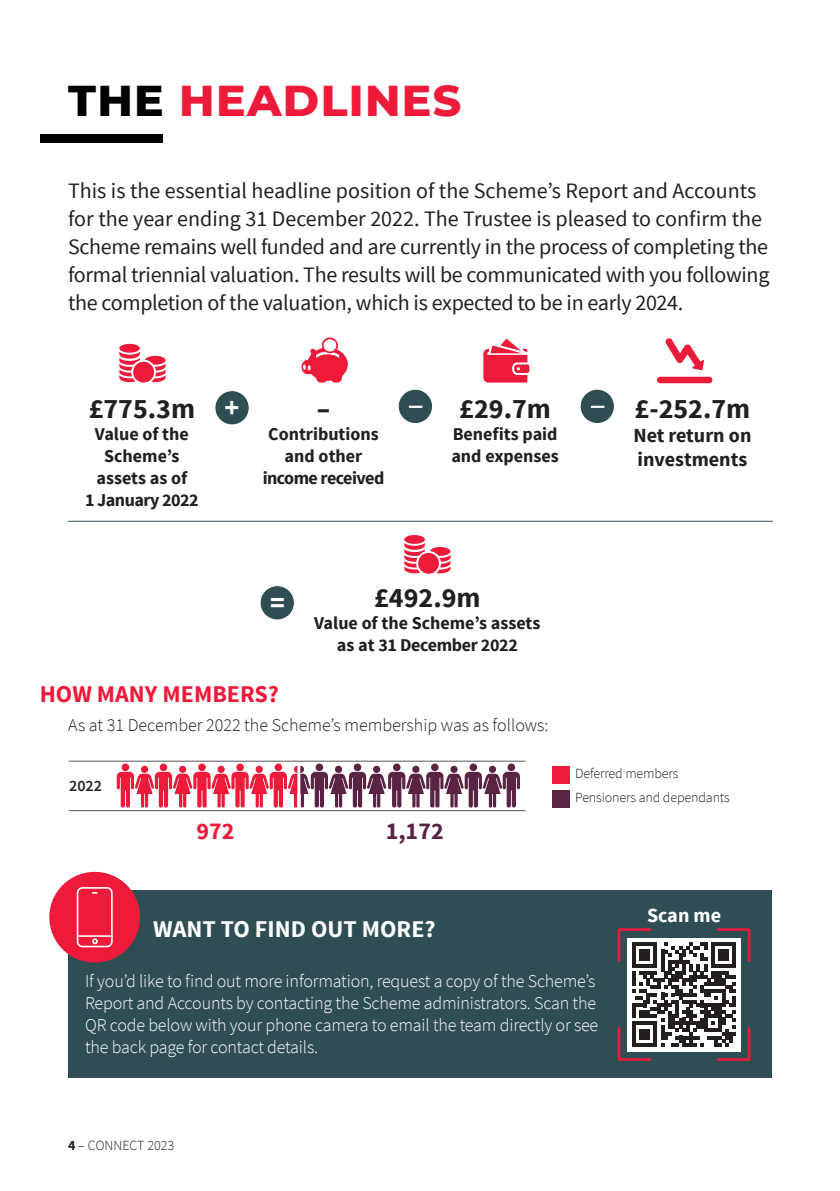
<style>
.page{position:relative;width:840px;height:1191px;background:#fff}
.page>*{position:absolute;margin:0;border:0;box-sizing:border-box;transform-origin:0 0}
.SG_Heading_1{font:800 44px "Montserrat";letter-spacing:.03em;color:#ed1a3a}
.SG_Red_Heading_2{font:700 28px "Source Sans Pro";color:#231f20}
.SG_Red_Heading_2-2{font:700 28px "Source Sans Pro";color:#fff}
.SG_Red_Heading_2-3{font:700 24px "Source Sans Pro";color:#ed1a3a}
.SG_Red_Heading_2-4{font:700 24px "Source Sans Pro";color:#fff}
.t1{font:700 24px "Source Sans Pro";color:#5a2344}
.SG_Intro{font:22px/28px "Source Sans Pro";letter-spacing:-.015em;color:#231f20}
.SG_Heading_3{font:700 20px/24px "Source Sans Pro";color:#231f20}
.SG_Body_Copy_9pt{font:700 20px "Source Sans Pro";color:#fff}
.SG_Body_Copy_9pt-2{font:300 18px/22px "Source Sans Pro";letter-spacing:-.01em;color:#fff}
.SG_Heading_3-2{font:700 18px/22px "Source Sans Pro";color:#231f20;text-align:center}
.SG_Body_Copy_9pt-3{font:300 18px "Source Sans Pro";color:#231f20}
.SG_Body_Copy_9pt-4{font:600 16px "Source Sans Pro";color:#231f20}
.t2{font:300 14px "Source Sans Pro";letter-spacing:-.01em;color:#231f20}
.s1{color:#010101}
.s2{font-weight:700}
</style>
<div class="page">
<div style="left:40px;top:134px;width:122px;height:8px;background:#010101"></div>
<div style="left:552px;top:766px;width:17px;height:17px;background:#ed1a3a"></div>
<div style="left:552px;top:790px;width:17px;height:17px;background:#5a2344"></div>
<div style="left:215px;top:390px;width:34px;height:35px;background:#2e4e53;border-radius:50%"></div>
<div style="left:214px;top:390px;width:35px;height:35px;border:1px solid #fff;border-radius:50%"></div>
<div style="left:398px;top:389px;width:34px;height:34px;background:#2e4e53;border-radius:50%"></div>
<div style="left:397px;top:389px;width:36px;height:35px;border:1px solid #fff;border-radius:50%"></div>
<div style="left:579px;top:389px;width:35px;height:34px;background:#2e4e53;border-radius:50%"></div>
<div style="left:579px;top:389px;width:35px;height:35px;border:1px solid #fff;border-radius:50%"></div>
<div style="left:68px;top:890px;width:703px;height:187px;background:#2e4e53"></div>
<svg style="left:617px;top:928px;width:134px;height:133px"></svg>
<div style="left:49px;top:872px;width:91px;height:90px;background:#ed1a3a;border-radius:50%"></div>
<svg style="left:77px;top:887px;width:36px;height:60px"></svg>
<svg style="left:119px;top:344px;width:46px;height:38px"></svg>
<svg style="left:301px;top:337px;width:46px;height:45px"></svg>
<svg style="left:483px;top:339px;width:46px;height:43px"></svg>
<div style="left:656px;top:377px;width:56px;height:6px;background:#ed1a3a;border-radius:3px"></div>
<svg style="left:665px;top:338px;width:38px;height:32px"></svg>
<div style="left:260px;top:585px;width:34px;height:35px;background:#2e4e53;border-radius:50%"></div>
<div style="left:259px;top:585px;width:36px;height:35px;border:1px solid #fff;border-radius:50%"></div>
<svg style="left:404px;top:535px;width:46px;height:39px"></svg>
<hr style="left:68px;top:521px;width:704px;height:1px;background:#2e4e53">
<hr style="left:69px;top:760px;width:456px;height:1px;background:#57585a">
<hr style="left:69px;top:810px;width:456px;height:1px;background:#57585a">
<svg style="left:117px;top:763px;width:402px;height:44px"></svg>
<p class="SG_Heading_1" style="left:68px;top:68px;width:394px"><span class="s1">THE</span> HEADLINES</p>
<p class="SG_Intro" style="left:68px;top:177px;width:702px">This is the essential headline position of the Scheme’s Report and Accounts for the year ending 31 December 2022. The Trustee is pleased to confirm the Scheme remains well funded and are currently in the process of completing the formal triennial valuation. The results will be communicated with you following the completion of the valuation, which is expected to be in early 2024.</p>
<p class="SG_Red_Heading_2" style="left:89px;top:390px;width:108px">£775.3m</p>
<p class="SG_Heading_3-2" style="left:85px;top:423px;width:115px">Value of the<br>Scheme’s assets as of<br>1 January 2022</p>
<p class="SG_Red_Heading_2" style="left:459px;top:390px;width:93px">£29.7m</p>
<p class="SG_Heading_3-2" style="left:451px;top:423px;width:109px;text-align:left">Benefits paid and expenses</p>
<p class="SG_Red_Heading_2-2" style="left:224px;top:390px;width:16px">+</p>
<p class="SG_Red_Heading_2-2" style="left:408px;top:377px;width:15px">_</p>
<p class="SG_Red_Heading_2-2" style="left:590px;top:376px;width:15px">_</p>
<p class="SG_Red_Heading_2" style="left:316px;top:390px;width:15px">–</p>
<p class="SG_Heading_3-2" style="left:262px;top:423px;width:123px">Contributions and other income received</p>
<p class="SG_Red_Heading_2" style="left:634px;top:390px;width:117px">£-252.7m</p>
<p class="SG_Heading_3" style="left:633px;top:424px;width:119px">Net return on investments</p>
<p class="SG_Red_Heading_2-2" style="left:270px;top:584px;width:16px">=</p>
<p class="SG_Red_Heading_2" style="left:374px;top:580px;width:108px">£492.9m</p>
<p class="SG_Heading_3-2" style="left:314px;top:613px;width:227px">Value of the Scheme’s assets as at 31 December 2022</p>
<p class="SG_Red_Heading_2-3" style="left:40px;top:678px;width:240px">HOW MANY MEMBERS?</p>
<p class="SG_Body_Copy_9pt-3" style="left:68px;top:714px;width:481px">As at 31 December 2022 the Scheme’s membership was as follows:</p>
<p class="SG_Body_Copy_9pt-4" style="left:69px;top:775px;width:34px">2022</p>
<p class="SG_Red_Heading_2-3" style="left:196px;top:816px;width:40px">972</p>
<p class="t1" style="left:385px;top:816px;width:59px">1,172</p>
<p class="t2" style="left:574px;top:764px;width:105px">Deferred members</p>
<p class="t2" style="left:574px;top:788px;width:156px">Pensioners and dependants</p>
<p class="SG_Red_Heading_2-4" style="left:153px;top:913px;width:284px">WANT TO FIND OUT MORE?</p>
<p class="SG_Body_Copy_9pt-2" style="left:85px;top:970px;width:514px">If you’d like to find out more information, request a copy of the Scheme’s Report and Accounts by contacting the Scheme administrators. Scan the QR code below with your phone camera to email the team directly or see the back page for contact details.</p>
<p class="t2" style="left:68px;top:1137px;width:107px"><span class="s2">4</span> – CONNECT 2023</p>
<p class="SG_Body_Copy_9pt" style="left:646px;top:902px;width:76px">Scan me</p>
</div>
